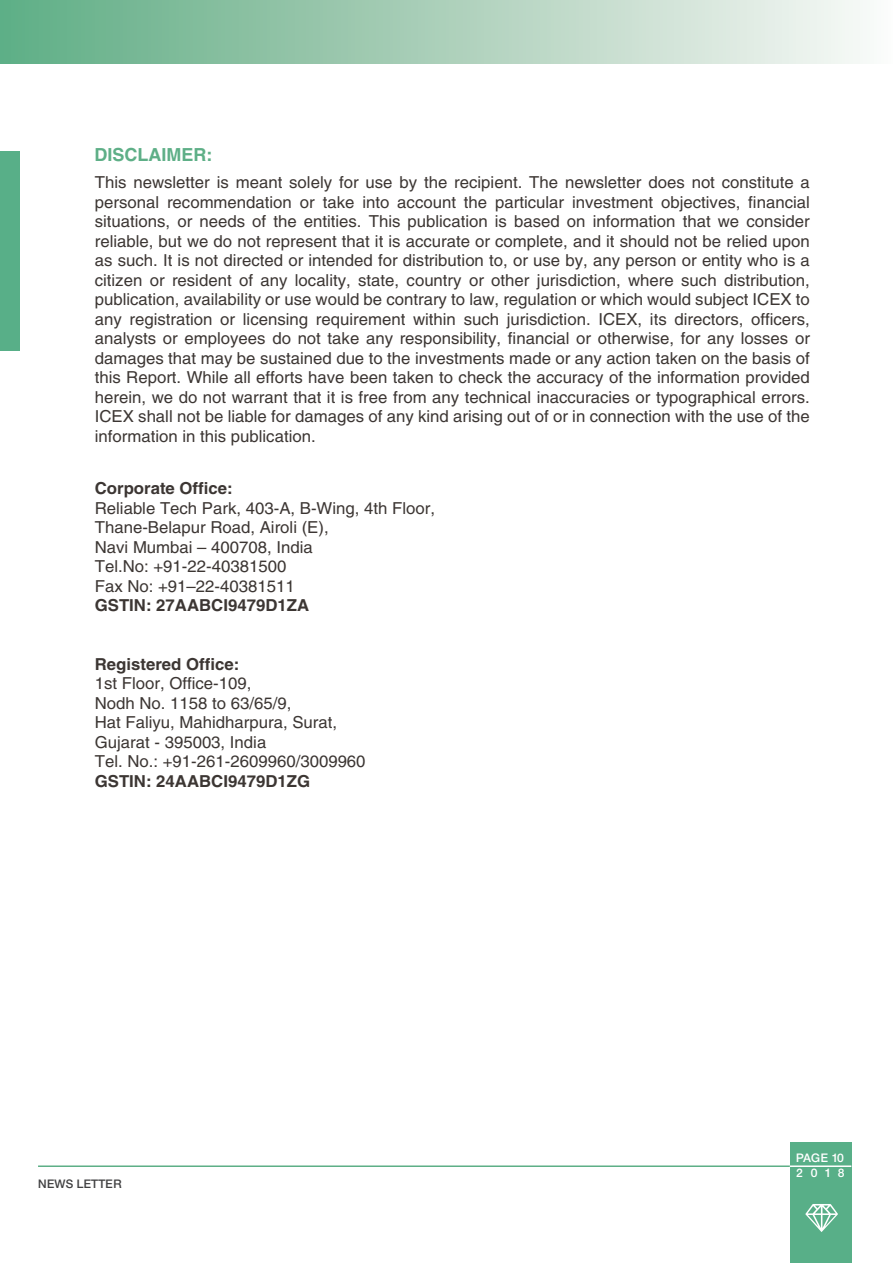
<style>
.page{position:relative;width:893px;height:1263px;background:#fff}
.page>*{position:absolute;margin:0;border:0;box-sizing:border-box;transform-origin:0 0}
.t1{font:700 18px "Helvetica";color:#5eaf87}
.t2{font:16.5px/19.5px "Helvetica";color:#3c3633}
.t3{font:700 16.5px "Helvetica";color:#3c3633}
.t4{font:500 12px/15px "Neue Helvetica BQ";letter-spacing:.04em;color:#fff}
.t5{font:500 12px "Neue Helvetica BQ";letter-spacing:.02em;color:#414142}
</style>
<div class="page">
<hr style="left:38px;top:1165px;width:753px;height:2px;background:#5eaf87">
<div style="left:791px;top:1143px;width:61px;height:120px;background:#58af88"></div>
<hr style="left:790px;top:1165px;width:61px;height:2px;background:#fff">
<svg style="left:805px;top:1204px;width:33px;height:28px"></svg>
<div style="left:0;top:0;width:893px;height:63px;background:linear-gradient(to right,#5fab83,#faf8f6)"></div>
<div style="left:0;top:152px;width:19px;height:199px;background:#58af88"></div>
<p class="t1" style="left:95px;top:143px;width:119px">DISCLAIMER:</p>
<p class="t2" style="left:95px;top:172px;width:717px;text-align:justify">This newsletter is meant solely for use by the recipient. The newsletter does not constitute a personal recommendation or take into account the particular investment objectives, financial situations, or needs of the entities. This publication is based on information that we consider reliable, but we do not represent that it is accurate or complete, and it should not be relied upon as such. It is not directed or intended for distribution to, or use by, any person or entity who is a citizen or resident of any locality, state, country or other jurisdiction, where such distribution, publication, availability or use would be contrary to law, regulation or which would subject ICEX to any registration or licensing requirement within such jurisdiction. ICEX, its directors, officers, analysts or employees do not take any responsibility, financial or otherwise, for any losses or damages that may be sustained due to the investments made or any action taken on the basis of this Report. While all efforts have been taken to check the accuracy of the information provided herein, we do not warrant that it is free from any technical inaccuracies or typographical errors.<br>ICEX shall not be liable for damages of any kind arising out of or in connection with the use of the information in this publication.</p>
<p class="t3" style="left:95px;top:478px;width:139px">Corporate Office:</p>
<p class="t2" style="left:95px;top:498px;width:342px">Reliable Tech Park, 403-A, B-Wing, 4th Floor,<br>Thane-Belapur Road, Airoli (E),<br>Navi Mumbai – 400708, India<br>Tel.No: +91-22-40381500<br>Fax No: +91–22-40381511</p>
<p class="t3" style="left:95px;top:595px;width:216px">GSTIN: 27AABCI9479D1ZA</p>
<p class="t3" style="left:95px;top:654px;width:146px">Registered Office:</p>
<p class="t2" style="left:95px;top:673px;width:272px">1st Floor, Office-109,<br>Nodh No. 1158 to 63/65/9,<br>Hat Faliyu, Mahidharpura, Surat,<br>Gujarat - 395003, India<br>Tel. No.: +91-261-2609960/3009960</p>
<p class="t3" style="left:95px;top:771px;width:217px">GSTIN: 24AABCI9479D1ZG</p>
<p class="t5" style="left:38px;top:1176px;width:85px">NEWS LETTER</p>
<p class="t4" style="left:796px;top:1150px;width:50px">PAGE 10<br>2018</p>
</div>
